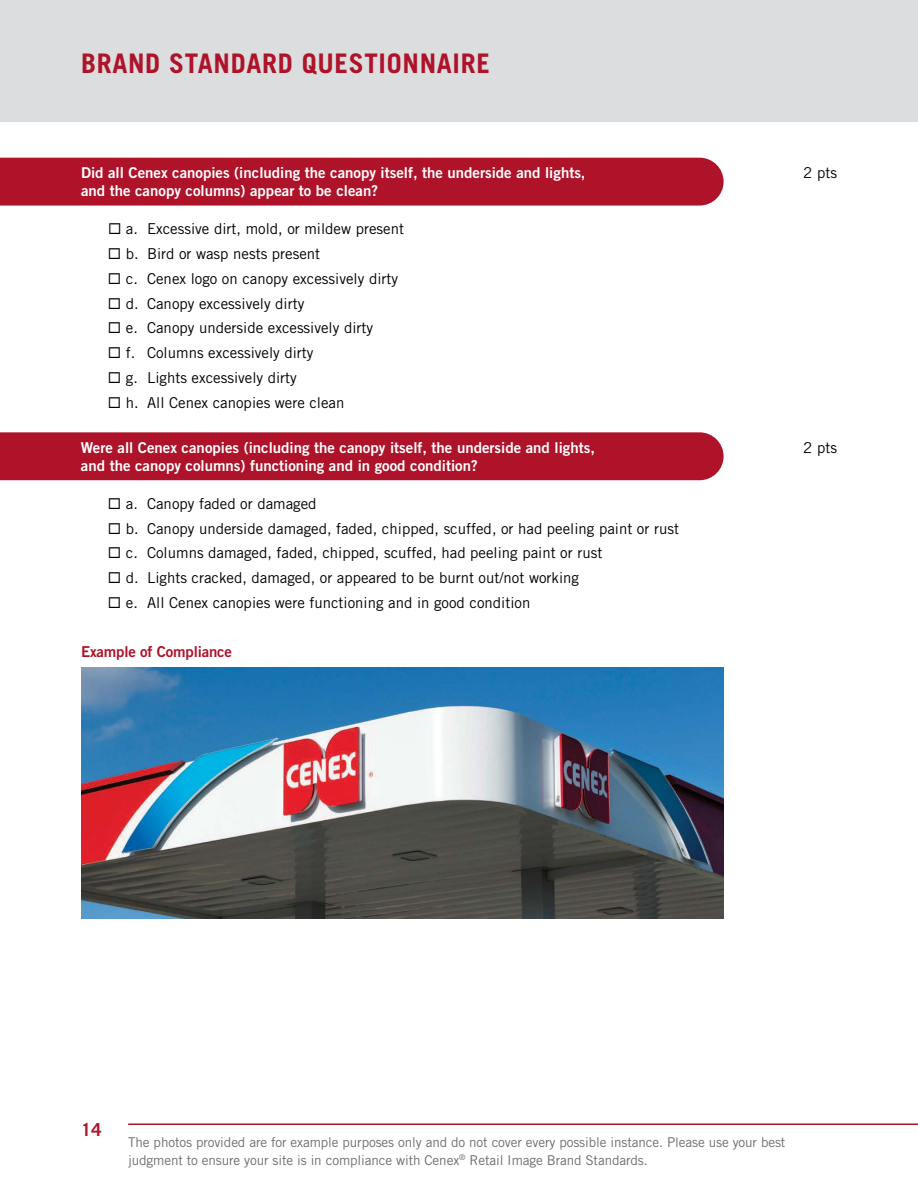
<style>
.page{position:relative;width:918px;height:1188px;background:#fff}
.page>*{position:absolute;margin:0;border:0;box-sizing:border-box;transform-origin:0 0}
.t1{font:700 27px "Trade Gothic LT Std";letter-spacing:.025em;color:#ae132a}
.t2{font:700 18px "Trade Gothic LT Std";color:#ae132a}
.t3{font:15px "Trade Gothic LT Std";color:#000}
.t4{font:15px/18px "Trade Gothic LT Std Bd 2";color:#fff}
.t5{font:15px "Trade Gothic LT Std Bd 2";letter-spacing:-.01em;color:#ae132a}
.t6{font:13.5px/18px "Trade Gothic LT Std";letter-spacing:-.01em;color:#6d6e71}
</style>
<div class="page">
<hr style="left:128px;top:1124px;width:790px;height:1px;background:#ae132a">
<div style="left:0;top:0;width:918px;height:122px;background:#dcddde"></div>
<div style="left:0;top:432px;width:724px;height:48px;background:#ae132a"></div>
<div style="left:0;top:158px;width:724px;height:48px;background:#ae132a"></div>
<img style="left:81px;top:667px;width:643px;height:251px">
<h1 class="t1" style="left:81px;top:47px;width:410px">BRAND STANDARD QUESTIONNAIRE</h1>
<p class="t4" style="left:81px;top:164px;width:506px">Did all Cenex canopies (including the canopy itself, the underside and lights, and the canopy columns) appear to be clean?</p>
<p class="t3" style="left:108px;top:220px;width:298px">◻ a. Excessive dirt, mold, or mildew present</p>
<p class="t3" style="left:108px;top:245px;width:214px">◻ b. Bird or wasp nests present</p>
<p class="t3" style="left:108px;top:270px;width:292px">◻ c. Cenex logo on canopy excessively dirty</p>
<p class="t3" style="left:108px;top:294px;width:198px">◻ d. Canopy excessively dirty</p>
<p class="t3" style="left:108px;top:319px;width:267px">◻ e. Canopy underside excessively dirty</p>
<p class="t3" style="left:108px;top:344px;width:207px">◻ f. Columns excessively dirty</p>
<p class="t3" style="left:108px;top:369px;width:190px">◻ g. Lights excessively dirty</p>
<p class="t3" style="left:108px;top:393px;width:238px">◻ h. All Cenex canopies were clean</p>
<p class="t4" style="left:81px;top:438px;width:515px">Were all Cenex canopies (including the canopy itself, the underside and lights, and the canopy columns) functioning and in good condition?</p>
<p class="t3" style="left:108px;top:495px;width:210px">◻ a. Canopy faded or damaged</p>
<p class="t3" style="left:108px;top:519px;width:573px">◻ b. Canopy underside damaged, faded, chipped, scuffed, or had peeling paint or rust</p>
<p class="t3" style="left:108px;top:544px;width:496px">◻ c. Columns damaged, faded, chipped, scuffed, had peeling paint or rust</p>
<p class="t3" style="left:108px;top:569px;width:473px">◻ d. Lights cracked, damaged, or appeared to be burnt out/not working</p>
<p class="t3" style="left:108px;top:594px;width:424px">◻ e. All Cenex canopies were functioning and in good condition</p>
<p class="t5" style="left:81px;top:642px;width:153px">Example of Compliance</p>
<p class="t3" style="left:803px;top:164px;width:35px">2 pts</p>
<p class="t3" style="left:803px;top:439px;width:35px">2 pts</p>
<p class="t2" style="left:81px;top:1119px;width:22px">14</p>
<p class="t6" style="left:128px;top:1133px;width:659px">The photos provided are for example purposes only and do not cover every possible instance. Please use your best judgment to ensure your site is in compliance with Cenex<sup>®</sup> Retail Image Brand Standards.</p>
</div>
